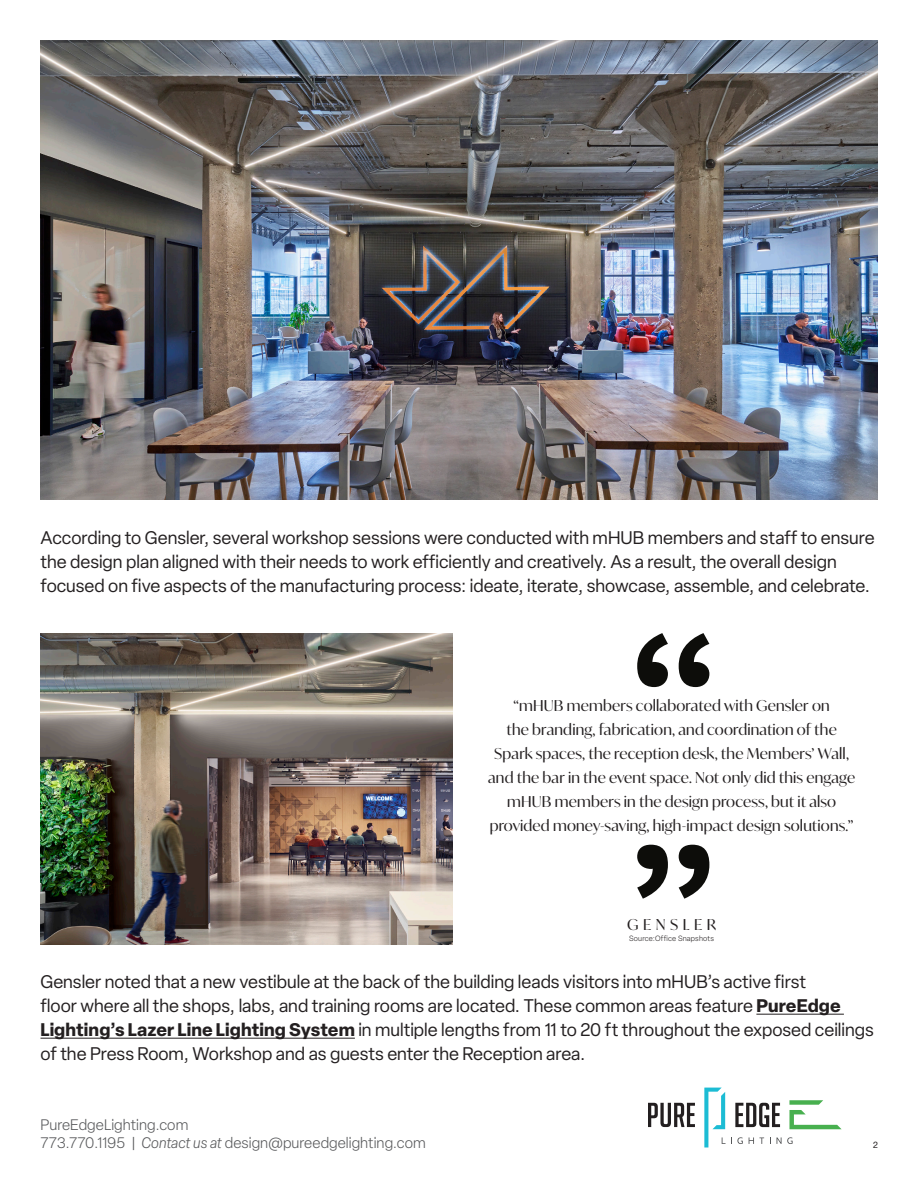
<style>
.page{position:relative;width:918px;height:1188px;background:#fff}
.page>*{position:absolute;margin:0;border:0;box-sizing:border-box;transform-origin:0 0}
.t1{font:18px/24px "Elza";color:#231f20}
.t2{font:15px/24px "Ivy Mode";letter-spacing:.01em;color:#231f20;text-align:center}
.t3{font:300 15px/18px "Elza";letter-spacing:.005em;color:#57585a}
.t4{font:15px "Ivy Mode";letter-spacing:.3em;color:#231f20}
.t5{font:9px "Helvetica Neue LT Std";color:#231f20}
.t6{font:300 7.5px "Elza";letter-spacing:.025em;color:#231f20}
.s1{font-weight:700}
.s2{font-style:italic}
</style>
<div class="page">
<svg style="left:648px;top:1103px;width:47px;height:24px"></svg>
<svg style="left:704px;top:1088px;width:138px;height:59px"></svg>
<img style="left:40px;top:40px;width:838px;height:460px">
<hr style="left:756px;top:1014px;width:88px;height:1px;background:#231f20">
<hr style="left:40px;top:1038px;width:315px;height:1px;background:#231f20">
<img style="left:40px;top:634px;width:412px;height:310px">
<svg style="left:679px;top:633px;width:30px;height:54px"></svg>
<svg style="left:637px;top:633px;width:31px;height:54px"></svg>
<svg style="left:637px;top:845px;width:72px;height:54px"></svg>
<p class="t1" style="left:40px;top:525px;width:836px">According to Gensler, several workshop sessions were conducted with mHUB members and staff to ensure the design plan aligned with their needs to work efficiently and creatively. As a result, the overall design focused on five aspects of the manufacturing process: ideate, iterate, showcase, assemble, and celebrate.</p>
<p class="t2" style="left:488px;top:693px;width:369px">“mHUB members collaborated with Gensler on<br>the branding, fabrication, and coordination of the Spark spaces, the reception desk, the Members’ Wall, and the bar in the event space. Not only did this engage mHUB members in the design process, but it also provided money-saving, high-impact design solutions.”</p>
<p class="t4" style="left:627px;top:915px;width:90px">GENSLER</p>
<p class="t6" style="left:629px;top:933px;width:86px">Source:Office Snapshots</p>
<p class="t1" style="left:40px;top:970px;width:835px">Gensler noted that a new vestibule at the back of the building leads visitors into mHUB’s active first<br>floor where all the shops, labs, and training rooms are located. These common areas feature <span class="s1">PureEdge Lighting’s Lazer Line Lighting System</span> in multiple lengths from 11 to 20 ft throughout the exposed ceilings of the Press Room, Workshop and as guests enter the Reception area.</p>
<p class="t3" style="left:40px;top:1115px;width:387px">PureEdgeLighting.com<br>773.770.1195 | <span class="s2">Contact us at</span> design@pureedgelighting.com</p>
<p class="t5" style="left:873px;top:1139px;width:7px">2</p>
</div>
